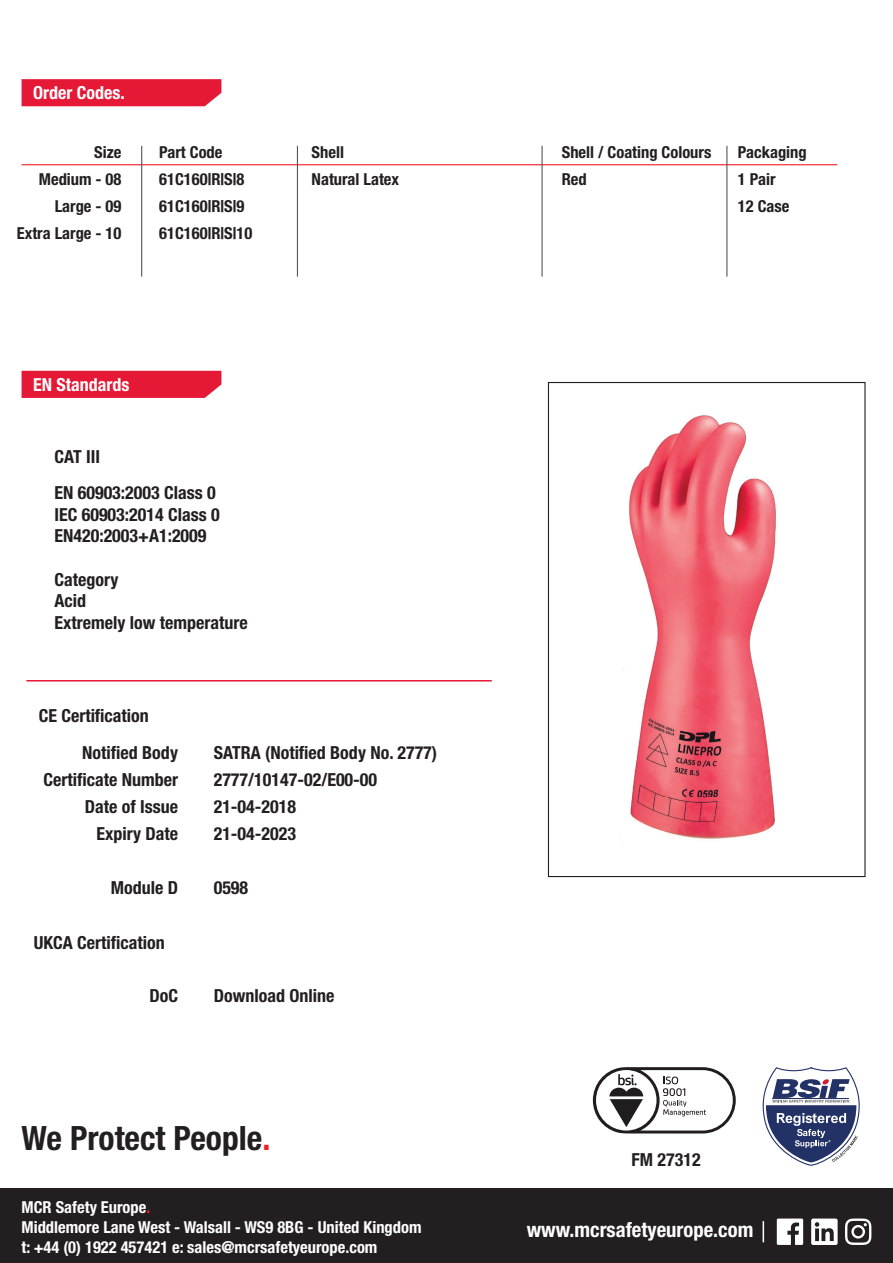
<style>
.page{position:relative;width:893px;height:1263px;background:#fff}
.page>*{position:absolute;margin:0;border:0;box-sizing:border-box;transform-origin:0 0}
.t1{font:700 condensed 33.6px "Helvetica Neue";color:#231f20}
.t2{font:700 condensed 20.7px "Helvetica Neue";color:#fff}
.t3{font:700 condensed 18px/27px "Helvetica Neue";color:#231f20}
.t4{font:700 condensed 18px "Helvetica Neue";color:#fff}
.t5{font:700 condensed 16.5px/27px "Helvetica Neue";color:#231f20}
.t6{font:700 condensed 16.5px/19.8px "Helvetica Neue";color:#fff}
.s1{color:#e51836}
.s2{color:#ee1d23}
</style>
<div class="page">
<div style="left:0;top:1189px;width:893px;height:74px;background:#231f20"></div>
<img style="left:623px;top:415px;width:153px;height:424px">
<div style="left:22px;top:371px;width:199px;height:27px;background:#e51836"></div>
<div style="left:22px;top:79px;width:199px;height:27px;background:#e51836"></div>
<svg style="left:777px;top:1218px;width:26px;height:27px"></svg>
<svg style="left:811px;top:1218px;width:27px;height:27px"></svg>
<svg style="left:845px;top:1218px;width:26px;height:27px"></svg>
<svg style="left:763px;top:1221px;width:1px;height:21px"></svg>
<svg style="left:763px;top:1067px;width:97px;height:99px"></svg>
<svg style="left:593px;top:1067px;width:143px;height:66px"></svg>
<hr style="left:26px;top:680px;width:466px;height:1px;background:#e51836">
<div style="left:548px;top:382px;width:318px;height:495px;border:1px solid #231f20"></div>
<hr style="left:22px;top:164px;width:815px;height:1px;background:#ee1d23">
<hr style="left:141px;top:146px;width:1px;height:131px;background:#57585a">
<hr style="left:297px;top:146px;width:1px;height:131px;background:#57585a">
<hr style="left:541px;top:146px;width:2px;height:131px;background:#57585a">
<hr style="left:726px;top:146px;width:1px;height:131px;background:#57585a">
<p class="t4" style="left:33px;top:78px;width:93px">Order Codes.</p>
<p class="t5" style="left:312px;top:137px;width:89px">Shell<br>Natural Latex</p>
<p class="t5" style="left:17px;top:137px;width:106px;text-align:right">Size<br>Medium - 08<br>Large - 09<br>Extra Large - 10</p>
<p class="t5" style="left:562px;top:137px;width:151px">Shell / Coating Colours<br>Red</p>
<p class="t5" style="left:738px;top:137px;width:70px">Packaging<br>1 Pair<br>12 Case</p>
<p class="t5" style="left:159px;top:137px;width:95px">Part Code<br>61C160|R|S|8<br>61C160|R|S|9<br>61C160|R|S|10</p>
<p class="t4" style="left:33px;top:369px;width:102px">EN Standards<span class="s1">.</span></p>
<p class="t3" style="left:54px;top:442px;width:47px">CAT III</p>
<p class="t3" style="left:54px;top:481px;width:167px;line-height:21.6px">EN 60903:2003 Class 0<br>IEC 60903:2014 Class 0<br>EN420:2003+A1:2009</p>
<p class="t3" style="left:54px;top:567px;width:195px;line-height:21.6px">Category<br>Acid<br>Extremely low temperature</p>
<p class="t3" style="left:39px;top:701px;width:112px">CE Certification</p>
<p class="t3" style="left:43px;top:738px;width:136px;text-align:right">Notified Body<br>Certificate Number<br>Date of Issue<br>Expiry Date</p>
<p class="t3" style="left:111px;top:873px;width:69px">Module D</p>
<p class="t3" style="left:34px;top:927px;width:132px">UKCA Certification</p>
<p class="t3" style="left:149px;top:981px;width:30px">DoC</p>
<p class="t3" style="left:214px;top:738px;width:225px">SATRA (Notified Body No. 2777)<br>2777/10147-02/E00-00<br>21-04-2018<br>21-04-2023</p>
<p class="t3" style="left:214px;top:873px;width:36px">0598</p>
<p class="t3" style="left:214px;top:981px;width:122px">Download Online</p>
<h1 class="t1" style="left:22px;top:1110px;width:250px">We Protect People<span class="s2">.</span></h1>
<p class="t6" style="left:22px;top:1196px;width:401px">MCR Safety Europe<span class="s2">.<br></span>Middlemore Lane West - Walsall - WS9 8BG - United Kingdom t: +44 (0) 1922 457421 e: sales@mcrsafetyeurope.com</p>
<p class="t3" style="left:631px;top:1144px;width:71px">FM 27312</p>
<p class="t2" style="left:527px;top:1212px;width:228px">www.mcrsafetyeurope.com</p>
</div>
